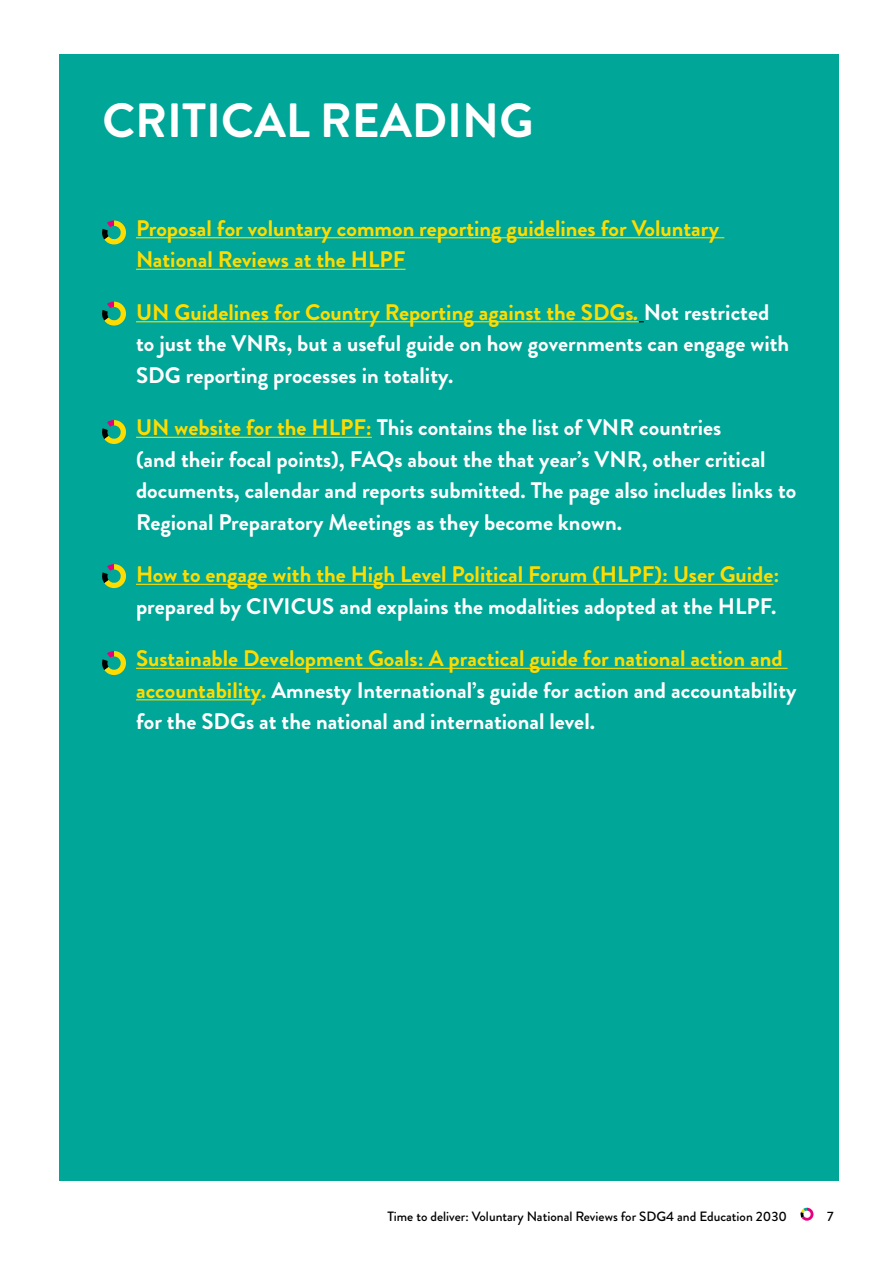
<style>
.page{position:relative;width:893px;height:1263px;background:#fff}
.page>*{position:absolute;margin:0;border:0;box-sizing:border-box;transform-origin:0 0}
.t1{font:700 48px "Brandon Grotesque";color:#fff}
.t2{font:700 22.5px/31.5px "Brandon Grotesque";color:#fff}
.t3{font:700 22.5px/31.5px "Brandon Grotesque";color:#ffdc00}
.t4{font:500 13.5px "Brandon Grotesque";color:#000}
.s1{color:#ffdc00}
.s2{font-style:italic;color:#ffdc00}
</style>
<div class="page">
<svg style="left:800px;top:1208px;width:13px;height:13px"></svg>
<div style="left:60px;top:54px;width:779px;height:1126px;background:#00a697"></div>
<hr style="left:136px;top:237px;width:588px;height:1px;background:#ffdc00">
<hr style="left:136px;top:269px;width:270px;height:1px;background:#ffdc00">
<hr style="left:136px;top:321px;width:503px;height:1px;background:#ffdc00">
<hr style="left:136px;top:437px;width:236px;height:1px;background:#ffdc00">
<hr style="left:136px;top:584px;width:637px;height:1px;background:#ffdc00">
<hr style="left:136px;top:668px;width:652px;height:1px;background:#ffdc00">
<hr style="left:136px;top:699px;width:125px;height:1px;background:#ffdc00">
<svg style="left:102px;top:221px;width:24px;height:23px"></svg>
<svg style="left:102px;top:302px;width:24px;height:24px"></svg>
<svg style="left:102px;top:420px;width:24px;height:24px"></svg>
<svg style="left:102px;top:564px;width:24px;height:24px"></svg>
<svg style="left:102px;top:651px;width:24px;height:24px"></svg>
<h1 class="t1" style="left:102px;top:86px;width:433px">CRITICAL READING</h1>
<p class="t3" style="left:136px;top:212px;width:585px">Proposal for voluntary common reporting guidelines for Voluntary<br>National Reviews at the HLPF</p>
<p class="t2" style="left:136px;top:296px;width:655px"><span class="s1">UN Guidelines for Country Reporting against the SDGs</span><span class="s2">.</span> Not restricted to just the VNRs, but a useful guide on how governments can engage with<br>SDG reporting processes in totality.</p>
<p class="t2" style="left:136px;top:412px;width:662px"><span class="s1">UN website for the HLPF:</span> This contains the list of VNR countries<br>(and their focal points), FAQs about the that year’s VNR, other critical documents, calendar and reports submitted. The page also includes links to Regional Preparatory Meetings as they become known.</p>
<p class="t3" style="left:136px;top:559px;width:645px">How to engage with the High Level Political Forum (HLPF): User Guide:</p>
<p class="t2" style="left:136px;top:590px;width:642px">prepared by CIVICUS and explains the modalities adopted at the HLPF.</p>
<p class="t2" style="left:136px;top:643px;width:662px"><span class="s1">Sustainable Development Goals: A practical guide for national action and accountability.</span> Amnesty International’s guide for action and accountability for the SDGs at the national and international level.</p>
<p class="t4" style="left:387px;top:1207px;width:401px">Time to deliver: Voluntary National Reviews for SDG4 and Education 2030</p>
<p class="t4" style="left:827px;top:1207px;width:8px">7</p>
</div>
